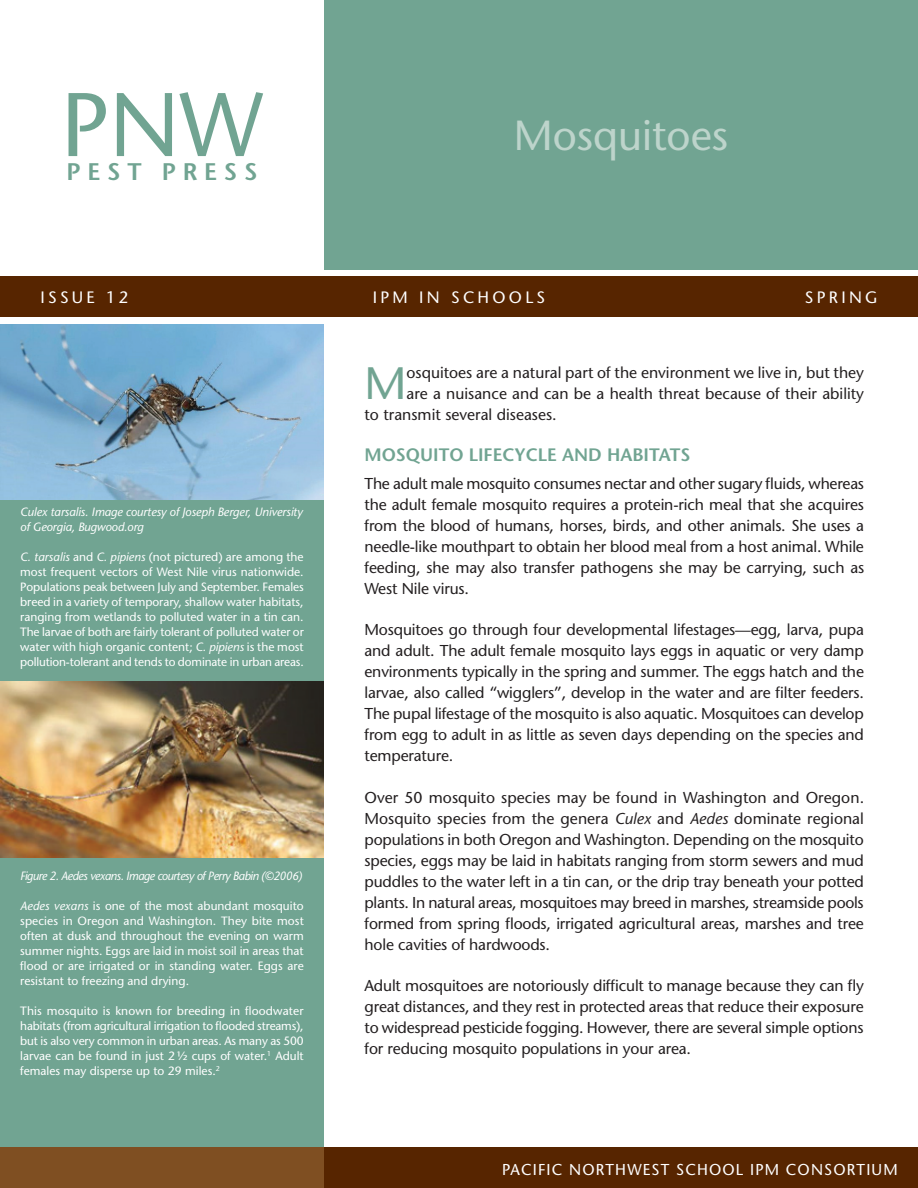
<style>
.page{position:relative;width:918px;height:1188px;background:#fff}
.page>*{position:absolute;margin:0;border:0;box-sizing:border-box;transform-origin:0 0}
.t1{font:500 90px "Stone Sans Std";color:#71a492}
.Body{font:500 45.3px "Stone Sans Std";color:#71a492}
.t2{font:500 42px "Stone Sans Std";color:#bdd4cb}
.t3{font:600 24px "Stone Sans Std";letter-spacing:.28em;color:#71a492}
.Body-2{font:600 18px "Stone Sans Std";color:#71a492}
.t4{font:500 16.5px "Stone Sans Std";letter-spacing:.2em;color:#fff}
.Body-3{font:500 15.75px/21px "Stone Sans Std";letter-spacing:-.005em;color:#231f20;text-align:justify}
.Body-4{font:500 15.75px "Stone Sans Std";letter-spacing:.075em;color:#fff}
.t5{font:500 12px/15px "Stone Sans Std";color:#fff;text-align:justify}
.t6{font:italic 500 12px/15px "Stone Sans Std";letter-spacing:-.01em;color:#fff}
.t7{font:italic 500 12px "Stone Sans Std";letter-spacing:-.04em;color:#fff}
.s1{font-style:italic}
</style>
<div class="page">
<div style="left:0;top:277px;width:918px;height:40px;background:#572500"></div>
<div style="left:0;top:324px;width:324px;height:824px;background:#71a492"></div>
<div style="left:324px;top:1148px;width:594px;height:40px;background:#572500"></div>
<div style="left:0;top:1148px;width:324px;height:40px;background:#7f4f22"></div>
<div style="left:324px;top:0;width:594px;height:270px;background:#71a492"></div>
<img style="left:0;top:682px;width:324px;height:175px">
<img style="left:0;top:324px;width:324px;height:176px">
<p class="t1" style="left:61px;top:71px;width:204px">PNW</p>
<p class="t3" style="left:67px;top:157px;width:192px">PEST PRESS</p>
<p class="t2" style="left:514px;top:111px;width:216px">Mosquitoes</p>
<p class="t4" style="left:40px;top:288px;width:89px">ISSUE 12</p>
<p class="t4" style="left:373px;top:288px;width:174px">IPM IN SCHOOLS</p>
<p class="t4" style="left:805px;top:288px;width:74px">SPRING</p>
<p class="t6" style="left:20px;top:504px;width:284px">Culex tarsalis. Image courtesy of Joseph Berger, University of Georgia, Bugwood.org</p>
<p class="t5" style="left:20px;top:549px;width:285px"><span class="s1">C. tarsalis</span> and <span class="s1">C. pipiens</span> (not pictured) are among the most frequent vectors of West Nile virus nationwide.<br>Populations peak between July and September. Females breed in a variety of temporary, shallow water habitats, ranging from wetlands to polluted water in a tin can.<br>The larvae of both are fairly tolerant of polluted water or water with high organic content; <span class="s1">C. pipiens</span> is the most pollution-tolerant and tends to dominate in urban areas.</p>
<p class="t7" style="left:20px;top:868px;width:284px">Figure 2. Aedes vexans. Image courtesy of Perry Babin (©2006)</p>
<p class="t5" style="left:20px;top:898px;width:285px"><span class="s1">Aedes vexans</span> is one of the most abundant mosquito species in Oregon and Washington. They bite most often at dusk and throughout the evening on warm summer nights. Eggs are laid in moist soil in areas that flood or are irrigated or in standing water. Eggs are resistant to freezing and drying.</p>
<p class="t5" style="left:20px;top:1003px;width:285px">This mosquito is known for breeding in floodwater habitats (from agricultural irrigation to flooded streams), but is also very common in urban areas. As many as 500 larvae can be found in just 2½ cups of water.<sup>1</sup> Adult females may disperse up to 29 miles.<sup>2</sup></p>
<p class="Body" style="left:364px;top:356px;width:44px">M</p>
<p class="Body-3" style="left:407px;top:362px;width:459px">osquitoes are a natural part of the environment we live in, but they</p>
<p class="Body-3" style="left:407px;top:383px;width:459px">are a nuisance and can be a health threat because of their ability</p>
<p class="Body-3" style="left:364px;top:404px;width:194px">to transmit several diseases.</p>
<p class="Body-2" style="left:364px;top:444px;width:328px">MOSQUITO LIFECYCLE AND HABITATS</p>
<p class="Body-3" style="left:364px;top:473px;width:501px">The adult male mosquito consumes nectar and other sugary fluids, whereas the adult female mosquito requires a protein-rich meal that she acquires from the blood of humans, horses, birds, and other animals. She uses a needle-like mouthpart to obtain her blood meal from a host animal. While feeding, she may also transfer pathogens she may be carrying, such as West Nile virus.</p>
<p class="Body-3" style="left:364px;top:619px;width:501px">Mosquitoes go through four developmental lifestages—egg, larva, pupa and adult. The adult female mosquito lays eggs in aquatic or very damp environments typically in the spring and summer. The eggs hatch and the larvae, also called “wigglers”, develop in the water and are filter feeders.<br>The pupal lifestage of the mosquito is also aquatic. Mosquitoes can develop from egg to adult in as little as seven days depending on the species and temperature.</p>
<p class="Body-3" style="left:364px;top:787px;width:501px">Over 50 mosquito species may be found in Washington and Oregon.<br>Mosquito species from the genera <span class="s1">Culex</span> and <span class="s1">Aedes</span> dominate regional populations in both Oregon and Washington. Depending on the mosquito species, eggs may be laid in habitats ranging from storm sewers and mud puddles to the water left in a tin can, or the drip tray beneath your potted plants. In natural areas, mosquitoes may breed in marshes, streamside pools formed from spring floods, irrigated agricultural areas, marshes and tree hole cavities of hardwoods.</p>
<p class="Body-3" style="left:364px;top:975px;width:501px">Adult mosquitoes are notoriously difficult to manage because they can fly great distances, and they rest in protected areas that reduce their exposure to widespread pesticide fogging. However, there are several simple options for reducing mosquito populations in your area.</p>
<p class="Body-4" style="left:502px;top:1160px;width:397px">PACIFIC NORTHWEST SCHOOL IPM CONSORTIUM</p>
</div>
